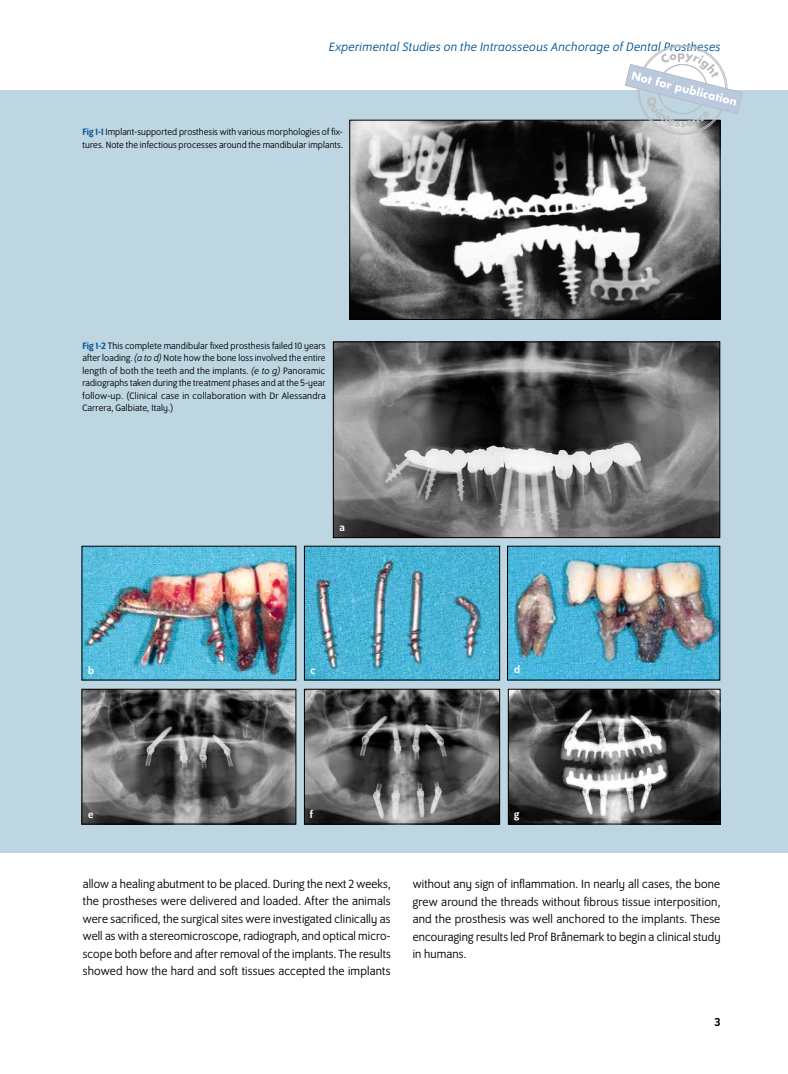
<style>
.page{position:relative;width:788px;height:1074px;background:#fff}
.page>*{position:absolute;margin:0;border:0;box-sizing:border-box;transform-origin:0 0}
.t1{font:italic 13.12px "Program OT";letter-spacing:.03em;color:#005495}
.t2{font:12.75px/17.5px "Program OT";letter-spacing:.01em;color:#000;text-align:justify}
.t3{font:500 12.5px "Program OT";color:#000}
.t4{font:500 11.25px "Program OT";color:#fff}
.t5{font:10px/12.5px "Program OT";letter-spacing:.01em;color:#000}
.s1{font-weight:500;color:#005495}
.s2{font-style:italic}
</style>
<div class="page">
<div style="left:0;top:90px;width:788px;height:762px;background:#bed6e2"></div>
<img style="left:351px;top:122px;width:367px;height:196px">
<div style="left:349px;top:120px;width:371px;height:200px;border:1px solid #000"></div>
<img style="left:84px;top:691px;width:210px;height:131px">
<div style="left:82px;top:689px;width:214px;height:135px;border:1px solid #000"></div>
<img style="left:306px;top:691px;width:192px;height:131px">
<div style="left:304px;top:689px;width:196px;height:135px;border:1px solid #000"></div>
<img style="left:510px;top:691px;width:208px;height:131px">
<div style="left:508px;top:689px;width:212px;height:135px;border:1px solid #000"></div>
<img style="left:335px;top:344px;width:383px;height:192px">
<div style="left:333px;top:342px;width:387px;height:196px;border:1px solid #000"></div>
<img style="left:84px;top:548px;width:210px;height:130px">
<img style="left:306px;top:548px;width:192px;height:130px">
<div style="left:304px;top:546px;width:196px;height:134px;border:1px solid #000"></div>
<img style="left:509px;top:548px;width:209px;height:130px">
<svg style="left:624px;top:45px;width:118px;height:90px"></svg>
<p class="t1" style="left:329px;top:40px;width:393px">Experimental Studies on the Intraosseous Anchorage of Dental Prostheses</p>
<p class="t5" style="left:82px;top:126px;width:262px"><span class="s1">Fig 1-1</span> Implant-supported prosthesis with various morphologies of fix&shy;tures. Note the infectious processes around the mandibular implants.</p>
<p class="t5" style="left:82px;top:339px;width:245px;text-align:justify"><span class="s1">Fig 1-2</span> This complete mandibular fixed prosthesis failed 10 years after loading. <span class="s2">(a to d)</span> Note how the bone loss involved the entire length of both the teeth and the implants. <span class="s2">(e to g)</span> Panoramic radiographs taken during the treatment phases and at the 5-year follow-up. (Clinical case in collaboration with Dr Alessandra Carrera, Galbiate, Italy.)</p>
<p class="t4" style="left:339px;top:521px;width:7px">a</p>
<p class="t4" style="left:88px;top:664px;width:7px">b</p>
<p class="t4" style="left:310px;top:664px;width:7px">c</p>
<p class="t4" style="left:514px;top:663px;width:7px">d</p>
<p class="t4" style="left:310px;top:808px;width:5px">f</p>
<p class="t4" style="left:88px;top:808px;width:7px">e</p>
<p class="t4" style="left:514px;top:808px;width:7px">g</p>
<p class="t2" style="left:83px;top:875px;width:309px">allow a healing abutment to be placed. During the next 2 weeks, the prostheses were delivered and loaded. After the animals were sacrificed, the surgical sites were investigated clinically as well as with a stereomicroscope, radiograph, and optical micro&shy;scope both before and after removal of the implants. The results showed how the hard and soft tissues accepted the implants</p>
<p class="t2" style="left:412px;top:875px;width:309px">without any sign of inflammation. In nearly all cases, the bone grew around the threads without fibrous tissue interposition, and the prosthesis was well anchored to the implants. These encouraging results led Prof Brånemark to begin a clinical study in humans.</p>
<p class="t3" style="left:714px;top:1014px;width:7px">3</p>
</div>
